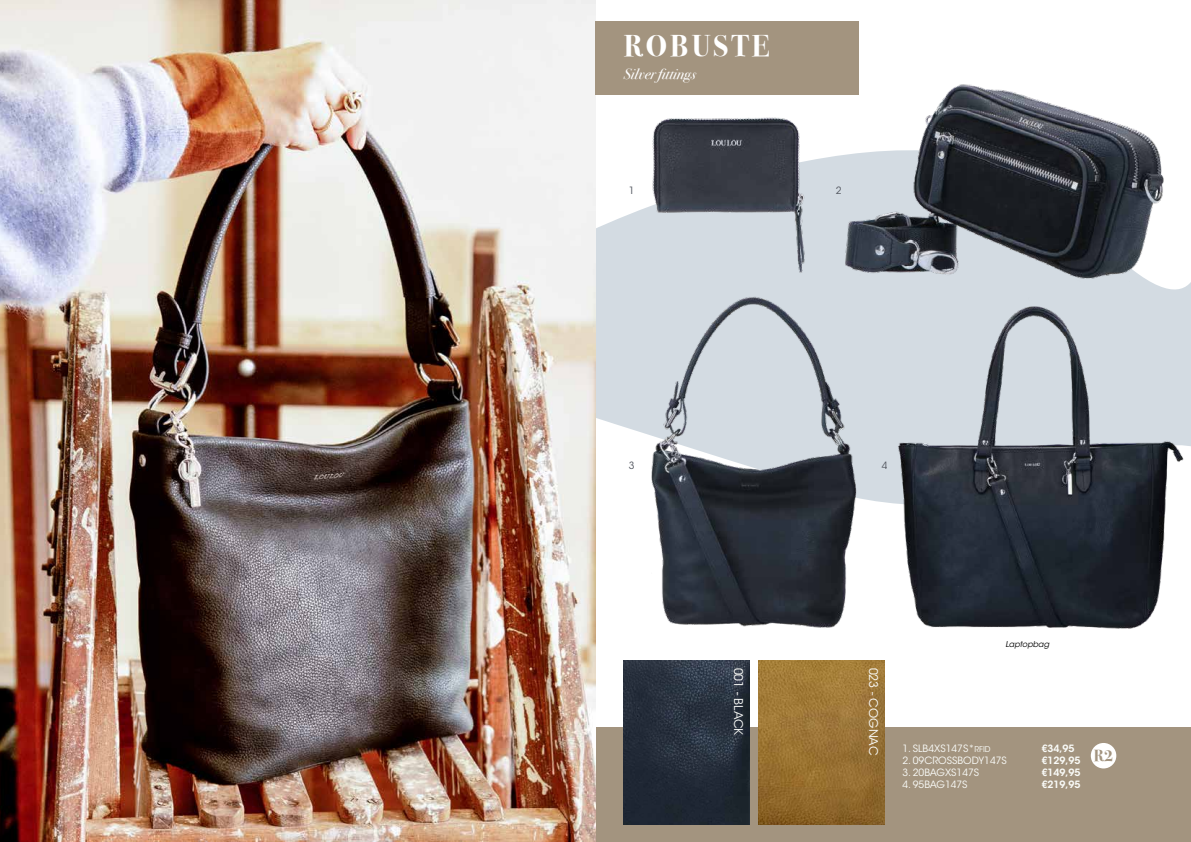
<style>
.page{position:relative;width:1191px;height:842px;background:#fff}
.page>*{position:absolute;margin:0;border:0;box-sizing:border-box;transform-origin:0 0}
.t1{font:700 30px "Bodoni Svty Two ITCTT";letter-spacing:.1em;color:#fff}
.t2{font:700 16px "Bodoni Svty Two ITCTT";color:#a3947f}
.t3{font:italic 15px "Bodoni Svty Two ITCTT";color:#fff}
.t4{font:12px "ITC Avant Garde Std";color:#f9faf7}
.t5{font:10px "ITC Avant Garde Std";color:#f9faf7}
.t6{font:600 10px/12px "ITC Avant Garde Std";color:#f9faf7}
.t7{font:10px "ITC Avant Garde Std";color:#52565f}
.t8{font:italic 8px "ITC Avant Garde Std";color:#000}
.s1{font-size:8px}
</style>
<div class="page">
<svg style="left:595px;top:149px;width:596px;height:358px;fill:#d3dbe2"></svg>
<img style="left:859px;top:298px;width:332px;height:331px">
<div style="left:595px;top:728px;width:596px;height:114px;background:#a3947f"></div>
<img style="left:0;top:0;width:595px;height:842px">
<div style="left:595px;top:21px;width:264px;height:74px;background:#a3947f"></div>
<img style="left:759px;top:661px;width:125px;height:164px">
<img style="left:624px;top:661px;width:125px;height:164px">
<div style="left:1090px;top:743px;width:26px;height:25px;background:#fff;border-radius:50%"></div>
<img style="left:648px;top:117px;width:161px;height:158px">
<img style="left:841px;top:84px;width:328px;height:207px">
<img style="left:648px;top:291px;width:211px;height:337px">
<h1 class="t1" style="left:624px;top:21px;width:147px">ROBUSTE</h1>
<h3 class="t3" style="left:624px;top:61px;width:74px">Silver fittings</h3>
<p class="t7" style="left:628px;top:184px;width:7px">1</p>
<p class="t7" style="left:836px;top:184px;width:7px">2</p>
<p class="t7" style="left:628px;top:459px;width:7px">3</p>
<p class="t7" style="left:882px;top:459px;width:7px">4</p>
<p class="t4" style="left:745px;top:667px;width:69px;rotate:90deg">001 - BLACK</p>
<p class="t4" style="left:880px;top:667px;width:89px;rotate:90deg">023 - COGNAC</p>
<p class="t8" style="left:1005px;top:640px;width:45px">Laptopbag</p>
<p class="t5" style="left:902px;top:742px;width:90px">1. SLB4XS147S*<span class="s1">RFID</span></p>
<p class="t5" style="left:902px;top:754px;width:106px">2. 09CROSSBODY147S</p>
<p class="t5" style="left:902px;top:766px;width:78px">3. 20BAGXS147S</p>
<p class="t5" style="left:902px;top:778px;width:67px">4. 95BAG147S</p>
<p class="t6" style="left:1041px;top:742px;width:40px">€34,95 €129,95 €149,95 €219,95</p>
<h2 class="t2" style="left:1094px;top:743px;width:21px">R2</h2>
</div>
